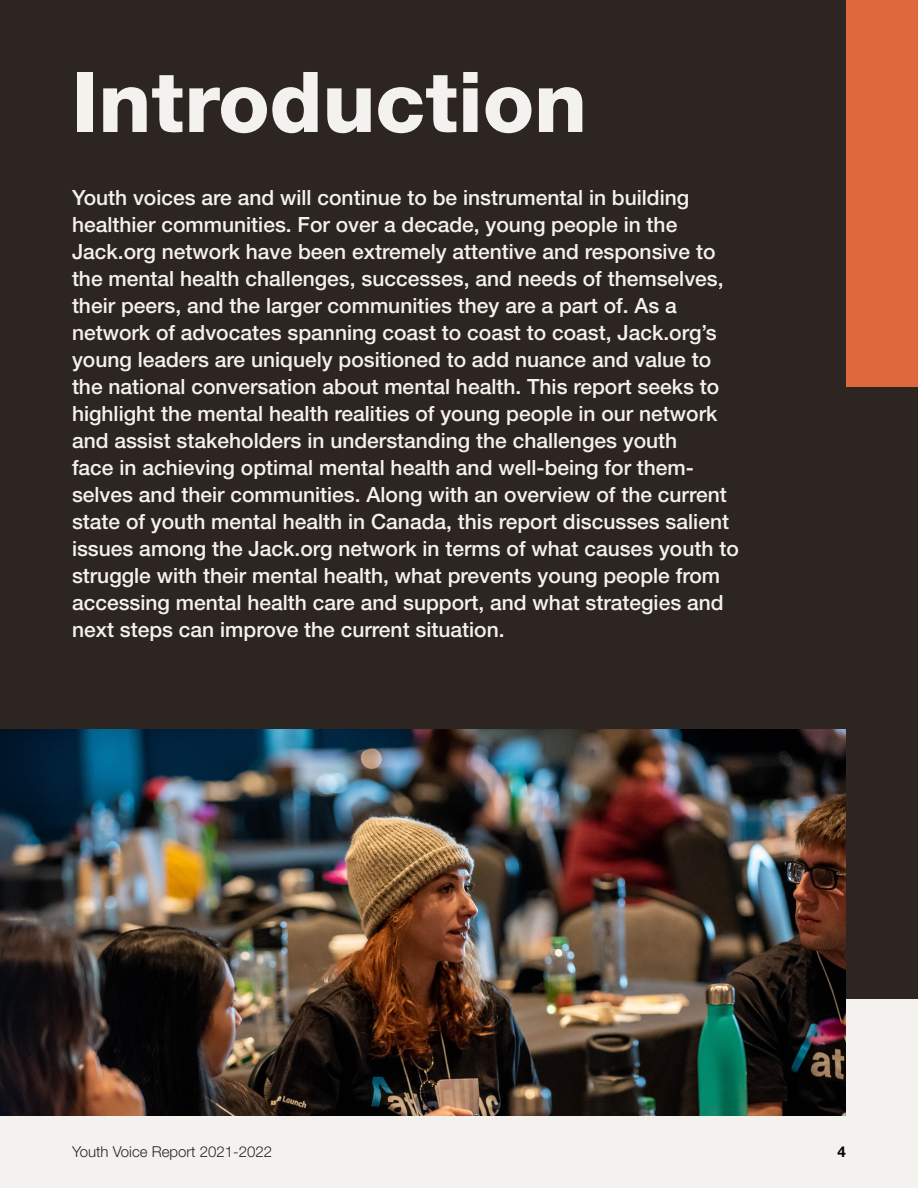
<style>
.page{position:relative;width:918px;height:1188px;background:#f4f2ef}
.page>*{position:absolute;margin:0;border:0;box-sizing:border-box;transform-origin:0 0}
.t1{font:800 84px "Helvetica Neue LT Pro";color:#f4f2ef}
.t2{font:500 21px/27px "Helvetica Neue LT Pro";color:#f4f2ef}
.t3{font:300 15px "Helvetica Neue LT Pro";color:#2d2522}
.t4{font:700 15px "Helvetica Neue LT Pro";color:#000}
</style>
<div class="page">
<div style="left:0;top:0;width:918px;height:999px;background:#2d2522"></div>
<img style="left:0;top:729px;width:846px;height:387px">
<div style="left:846px;top:0;width:72px;height:387px;background:#df693d"></div>
<h1 class="t1" style="left:72px;top:52px;width:517px">Introduction</h1>
<p class="t2" style="left:72px;top:184px;width:668px">Youth voices are and will continue to be instrumental in building healthier communities. For over a decade, young people in the Jack.org network have been extremely attentive and responsive to the mental health challenges, successes, and needs of themselves, their peers, and the larger communities they are a part of. As a network of advocates spanning coast to coast to coast, Jack.org’s young leaders are uniquely positioned to add nuance and value to the national conversation about mental health. This report seeks to highlight the mental health realities of young people in our network and assist stakeholders in understanding the challenges youth<br>face in achieving optimal mental health and well-being for them&shy;selves and their communities. Along with an overview of the current state of youth mental health in Canada, this report discusses salient issues among the Jack.org network in terms of what causes youth to struggle with their mental health, what prevents young people from accessing mental health care and support, and what strategies and next steps can improve the current situation.</p>
<p class="t3" style="left:72px;top:1143px;width:202px">Youth Voice Report 2021-2022</p>
<p class="t4" style="left:838px;top:1143px;width:10px">4</p>
</div>
